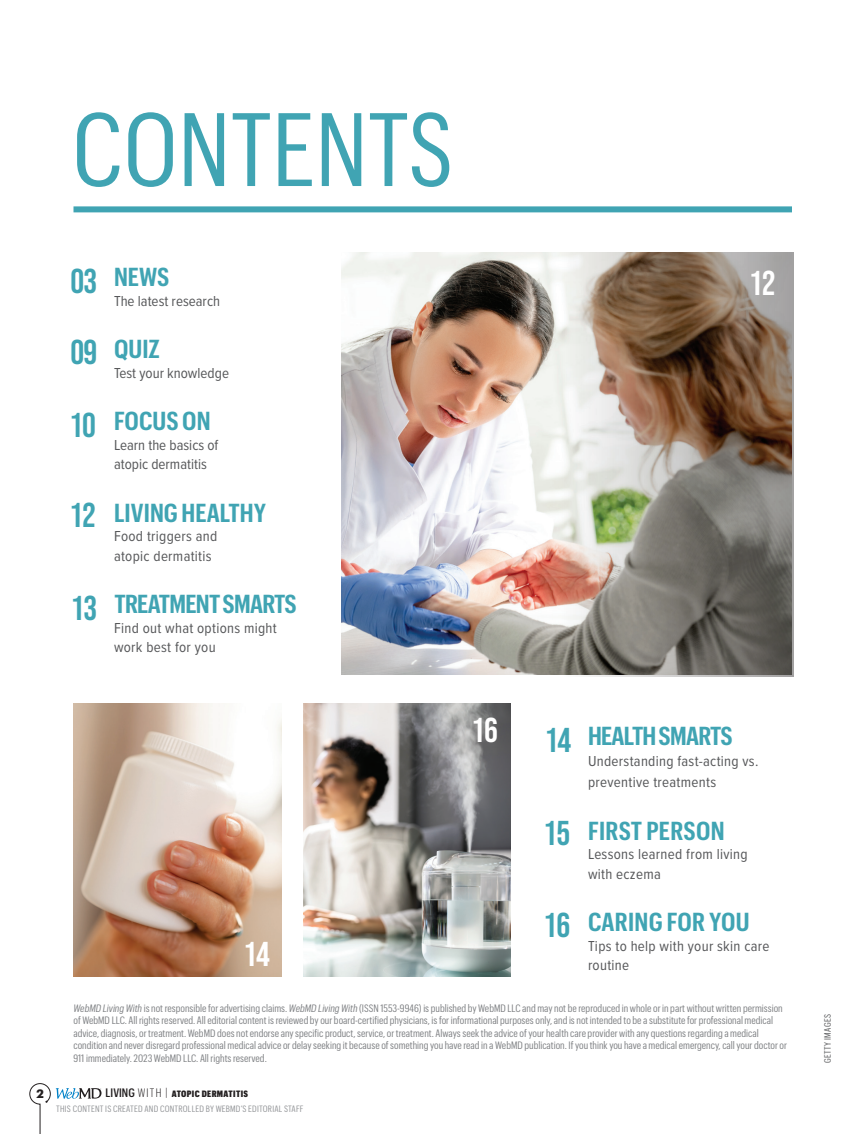
<style>
.page{position:relative;width:864px;height:1134px;background:#fff}
.page>*{position:absolute;margin:0;border:0;box-sizing:border-box;transform-origin:0 0}
.t1{font:101.85px "Graphik Cond";color:#40a4b3}
.t2{font:34.5px/72.2px "Bebas Neue";letter-spacing:-.02em;color:#40a4b3;text-align:justify}
.t3{font:34.5px "Bebas Neue";color:#fff}
.t4{font:600 25.5px "Graphik Cond";color:#40a4b3}
.t5{font:600 25.5px "Graphik Cond";letter-spacing:-.03em;color:#40a4b3}
.t6{font:15px/19.5px "Proxima Nova Cond";letter-spacing:.02em;color:#57585a}
.t7{font:15px/19.5px "Proxima Nova Cond";color:#57585a}
.t8{font:700 12px "Graphik";color:#231f20}
.t9{font:10.5px/12.6px "Graphik Cond";color:#808285}
.t10{font:9px/15px "Graphik Cond";letter-spacing:.02em;color:#939598}
.t11{font:9px "Graphik Cond";letter-spacing:.04em;color:#57585a}
.s1{font-style:italic}
.s2{font-weight:500;font-size:12px;color:#231f20}
.s3{font-weight:300;font-size:12px;color:#231f20}
.s4{font-weight:900;color:#231f20}
</style>
<div class="page">
<img style="left:341px;top:252px;width:203px;height:422px">
<img style="left:544px;top:252px;width:249px;height:424px">
<svg style="left:29px;top:1083px;width:73px;height:51px"></svg>
<img style="left:303px;top:703px;width:208px;height:274px">
<img style="left:73px;top:703px;width:209px;height:274px">
<div style="left:74px;top:206px;width:718px;height:6px;background:#40a4b3"></div>
<h1 class="t1" style="left:72px;top:79px;width:383px">CONTENTS</h1>
<h2 class="t2" style="left:69px;top:244px;width:30px">03<br>09<br>10</h2>
<h2 class="t2" style="left:69px;top:479px;width:28px">12</h2>
<h2 class="t2" style="left:70px;top:572px;width:28px">13</h2>
<h3 class="t4" style="left:114px;top:259px;width:57px">NEWS</h3>
<h3 class="t7" style="left:114px;top:290px;width:108px">The latest research</h3>
<h3 class="t4" style="left:114px;top:331px;width:47px">QUIZ</h3>
<h3 class="t7" style="left:114px;top:362px;width:117px">Test your knowledge</h3>
<h3 class="t4" style="left:114px;top:403px;width:98px">FOCUS ON</h3>
<h3 class="t7" style="left:114px;top:434px;width:106px">Learn the basics of atopic dermatitis</h3>
<h3 class="t4" style="left:114px;top:494px;width:154px">LIVING HEALTHY</h3>
<h3 class="t6" style="left:114px;top:526px;width:105px">Food triggers and atopic dermatitis</h3>
<h3 class="t5" style="left:115px;top:586px;width:184px">TREATMENT SMARTS</h3>
<h3 class="t6" style="left:114px;top:617px;width:164px">Find out what options might work best for you</h3>
<h2 class="t3" style="left:471px;top:711px;width:28px">16</h2>
<h2 class="t3" style="left:243px;top:934px;width:28px">14</h2>
<h2 class="t3" style="left:749px;top:264px;width:28px">12</h2>
<h2 class="t2" style="left:544px;top:704px;width:28px">14</h2>
<h2 class="t2" style="left:543px;top:797px;width:28px">15</h2>
<h2 class="t2" style="left:543px;top:888px;width:28px">16</h2>
<h3 class="t5" style="left:588px;top:718px;width:146px">HEALTH SMARTS</h3>
<h3 class="t6" style="left:588px;top:750px;width:172px;line-height:21px">Understanding fast-acting vs. preventive treatments</h3>
<h3 class="t4" style="left:588px;top:813px;width:138px">FIRST PERSON</h3>
<h3 class="t6" style="left:588px;top:844px;width:161px">Lessons learned from living with eczema</h3>
<h3 class="t4" style="left:588px;top:904px;width:163px">CARING FOR YOU</h3>
<h3 class="t6" style="left:588px;top:936px;width:183px">Tips to help with your skin care routine</h3>
<p class="t9" style="left:74px;top:1001px;width:715px"><span class="s1">WebMD Living With</span> is not responsible for advertising claims. <span class="s1">WebMD Living With</span> (ISSN 1553-9946) is published by WebMD LLC and may not be reproduced in whole or in part without written permission of WebMD LLC. All rights reserved. All editorial content is reviewed by our board-certified physicians, is for informational purposes only, and is not intended to be a substitute for professional medical advice, diagnosis, or treatment. WebMD does not endorse any specific product, service, or treatment. Always seek the advice of your health care provider with any questions regarding a medical condition and never disregard professional medical advice or delay seeking it because of something you have read in a WebMD publication. If you think you have a medical emergency, call your doctor or 911 immediately. 2023 WebMD LLC. All rights reserved.</p>
<p class="t8" style="left:36px;top:1084px;width:9px">2</p>
<p class="t10" style="left:56px;top:1085px;width:249px;text-indent:49px"><span class="s2">LIVING</span> <span class="s3">WITH |</span> <span class="s4">ATOPIC DERMATITIS<br></span>THIS CONTENT IS CREATED AND CONTROLLED BY WEBMD’S EDITORIAL STAFF</p>
<p class="t11" style="left:821px;top:1063px;width:51px;rotate:-90deg">GETTY IMAGES</p>
</div>
